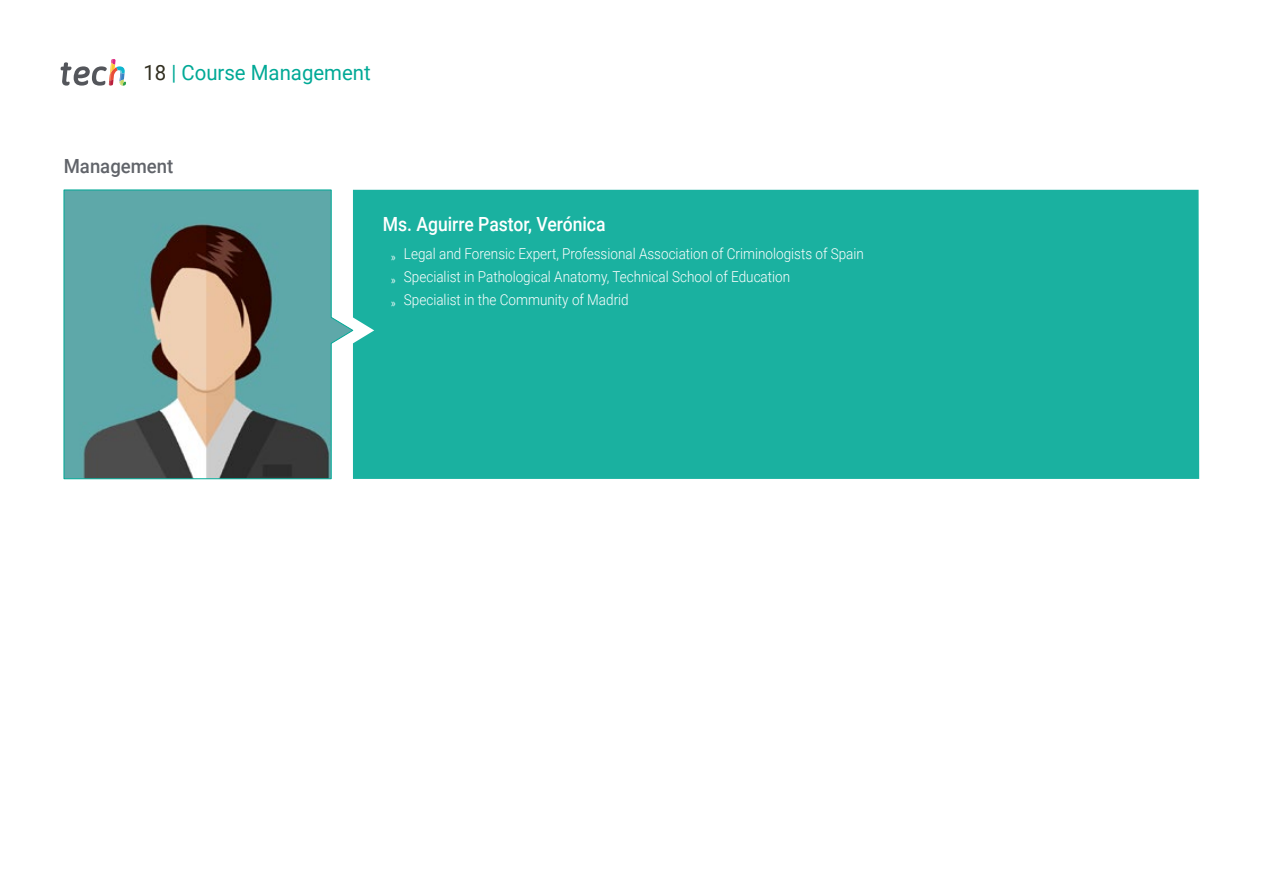
<style>
.page{position:relative;width:1263px;height:893px;background:#fff}
.page>*{position:absolute;margin:0;border:0;box-sizing:border-box;transform-origin:0 0}
.t1{font:21px "Roboto";color:#00a996}
.t2{font:500 19.5px "Roboto";color:#fff;scale:.9 1}
.t3{font:500 19.5px "Roboto";color:#61646a;scale:.95 1}
.t4{font:300 15px/23.1px "Roboto";color:#fff;scale:.9 1}
.s1{color:#312e20}
</style>
<div class="page">
<svg style="left:61px;top:59px;width:65px;height:27px"></svg>
<svg style="left:64px;top:190px;width:289px;height:289px;background:#779893"></svg>
<div style="left:353px;top:190px;width:846px;height:289px;background:#1ab1a0"></div>
<h1 class="t1" style="left:144px;top:57px;width:229px"><span class="s1">18</span> | Course Management</h1>
<h2 class="t3" style="left:64px;top:152px;width:117px">Management</h2>
<h2 class="t2" style="left:383px;top:211px;width:249px">Ms. Aguirre Pastor, Verónica</h2>
<p class="t4" style="left:391px;top:242px;width:527px"><sub>»</sub> Legal and Forensic Expert, Professional Association of Criminologists of Spain <sub>»</sub> Specialist in Pathological Anatomy, Technical School of Education<br><sub>»</sub> Specialist in the Community of Madrid</p>
</div>
